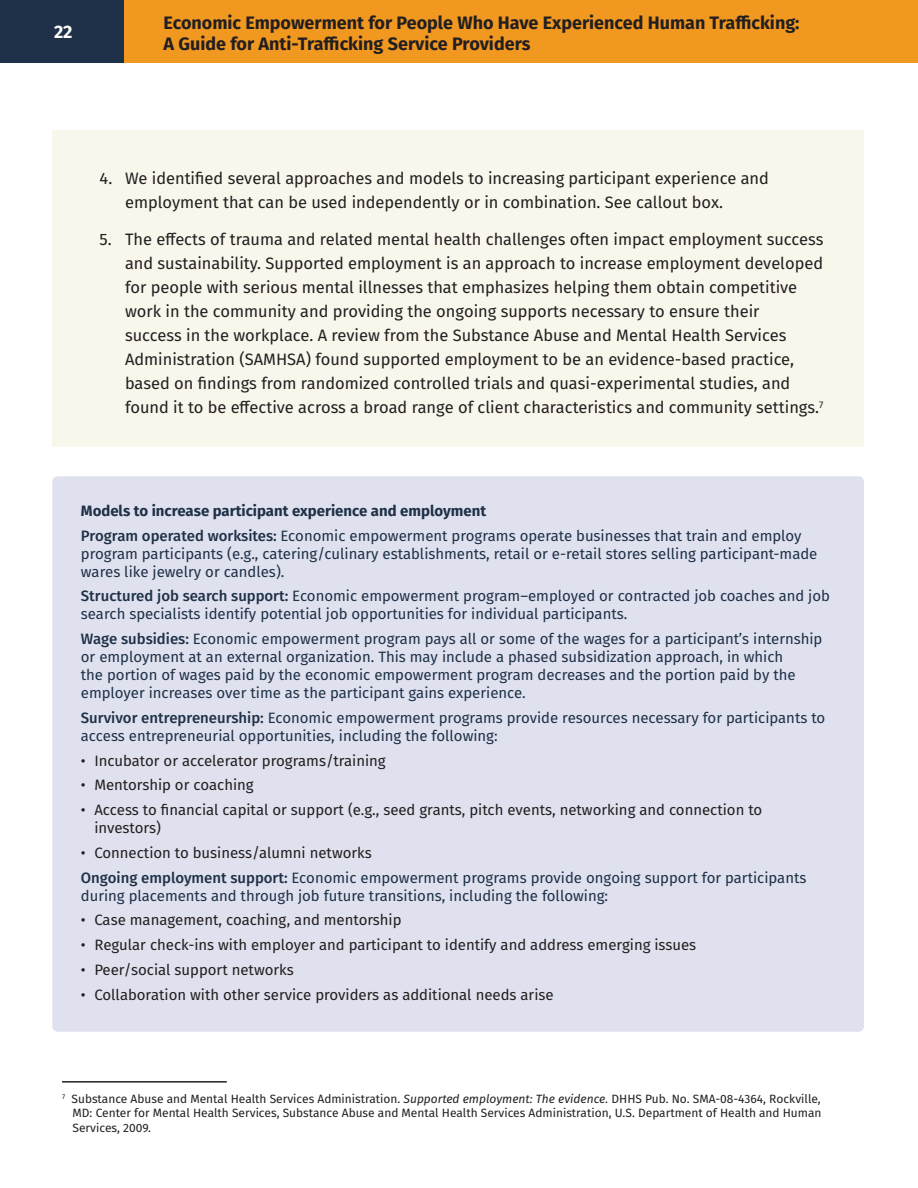
<style>
.page{position:relative;width:918px;height:1188px;background:#fff}
.page>*{position:absolute;margin:0;border:0;box-sizing:border-box;transform-origin:0 0}
.t1{font:700 18px/21.6px "Fira Sans";color:#231f20}
.t2{font:700 18px "Fira Sans";color:#fff}
.t3{font:16.5px/24px "Fira Sans";color:#231f20}
.t4{font:15px/18px "Fira Sans";color:#1e3148}
.t5{font:15px/18px "Fira Sans";color:#231f20}
.t6{font:700 15px "Fira Sans";color:#1e3148}
.t7{font:12px/14.4px "Fira Sans";color:#231f20;text-align:justify}
.s1{font-weight:500}
.s2{font-style:italic}
</style>
<div class="page">
<div style="left:0;top:0;width:124px;height:62px;background:#1e3148"></div>
<div style="left:124px;top:0;width:794px;height:62px;background:#f19820"></div>
<div style="left:52px;top:131px;width:812px;height:316px;background:#f9f6ec"></div>
<div style="left:52px;top:476px;width:812px;height:556px;background:#e0e1ee;border-radius:5px"></div>
<hr style="left:62px;top:1081px;width:165px;height:2px;background:#231f20">
<p class="t2" style="left:54px;top:16px;width:20px">22</p>
<p class="t1" style="left:164px;top:10px;width:637px">Economic Empowerment for People Who Have Experienced Human Trafficking:<br>A Guide for Anti-Trafficking Service Providers</p>
<p class="t3" style="left:125px;top:165px;width:645px;text-indent:-25px">4. We identified several approaches and models to increasing participant experience and employment that can be used independently or in combination. See callout box.</p>
<p class="t3" style="left:125px;top:227px;width:700px;text-indent:-25px">5. The effects of trauma and related mental health challenges often impact employment success and sustainability. Supported employment is an approach to increase employment developed for people with serious mental illnesses that emphasizes helping them obtain competitive work in the community and providing the ongoing supports necessary to ensure their<br>success in the workplace. A review from the Substance Abuse and Mental Health Services Administration (SAMHSA) found supported employment to be an evidence-based practice, based on findings from randomized controlled trials and quasi-experimental studies, and found it to be effective across a broad range of client characteristics and community settings.<sup>7</sup></p>
<p class="t6" style="left:81px;top:498px;width:407px">Models to increase participant experience and employment</p>
<p class="t4" style="left:81px;top:526px;width:738px"><span class="s1">Program operated worksites:</span> Economic empowerment programs operate businesses that train and employ program participants (e.g., catering/culinary establishments, retail or e-retail stores selling participant-made wares like jewelry or candles).</p>
<p class="t4" style="left:81px;top:587px;width:751px"><span class="s1">Structured job search support:</span> Economic empowerment program–employed or contracted job coaches and job search specialists identify potential job opportunities for individual participants.</p>
<p class="t4" style="left:81px;top:629px;width:743px"><span class="s1">Wage subsidies:</span> Economic empowerment program pays all or some of the wages for a participant’s internship or employment at an external organization. This may include a phased subsidization approach, in which<br>the portion of wages paid by the economic empowerment program decreases and the portion paid by the employer increases over time as the participant gains experience.</p>
<p class="t4" style="left:81px;top:708px;width:746px"><span class="s1">Survivor entrepreneurship:</span> Economic empowerment programs provide resources necessary for participants to access entrepreneurial opportunities, including the following:</p>
<p class="t5" style="left:81px;top:751px;width:306px">• Incubator or accelerator programs/training</p>
<p class="t5" style="left:81px;top:776px;width:174px">• Mentorship or coaching</p>
<p class="t5" style="left:94px;top:800px;width:669px;text-indent:-14px">• Access to financial capital or support (e.g., seed grants, pitch events, networking and connection to investors)</p>
<p class="t5" style="left:81px;top:843px;width:292px">• Connection to business/alumni networks</p>
<p class="t4" style="left:81px;top:868px;width:727px"><span class="s1">Ongoing employment support:</span> Economic empowerment programs provide ongoing support for participants during placements and through job future transitions, including the following:</p>
<p class="t5" style="left:81px;top:911px;width:322px">• Case management, coaching, and mentorship</p>
<p class="t5" style="left:81px;top:935px;width:617px">• Regular check-ins with employer and participant to identify and address emerging issues</p>
<p class="t5" style="left:81px;top:960px;width:214px">• Peer/social support networks</p>
<p class="t5" style="left:81px;top:985px;width:474px">• Collaboration with other service providers as additional needs arise</p>
<p class="t7" style="left:73px;top:1091px;width:750px;text-indent:-10px"><sup>7</sup> Substance Abuse and Mental Health Services Administration. <span class="s2">Supported employment: The evidence.</span> DHHS Pub. No. SMA-08-4364, Rockville, MD: Center for Mental Health Services, Substance Abuse and Mental Health Services Administration, U.S. Department of Health and Human Services, 2009.</p>
</div>
